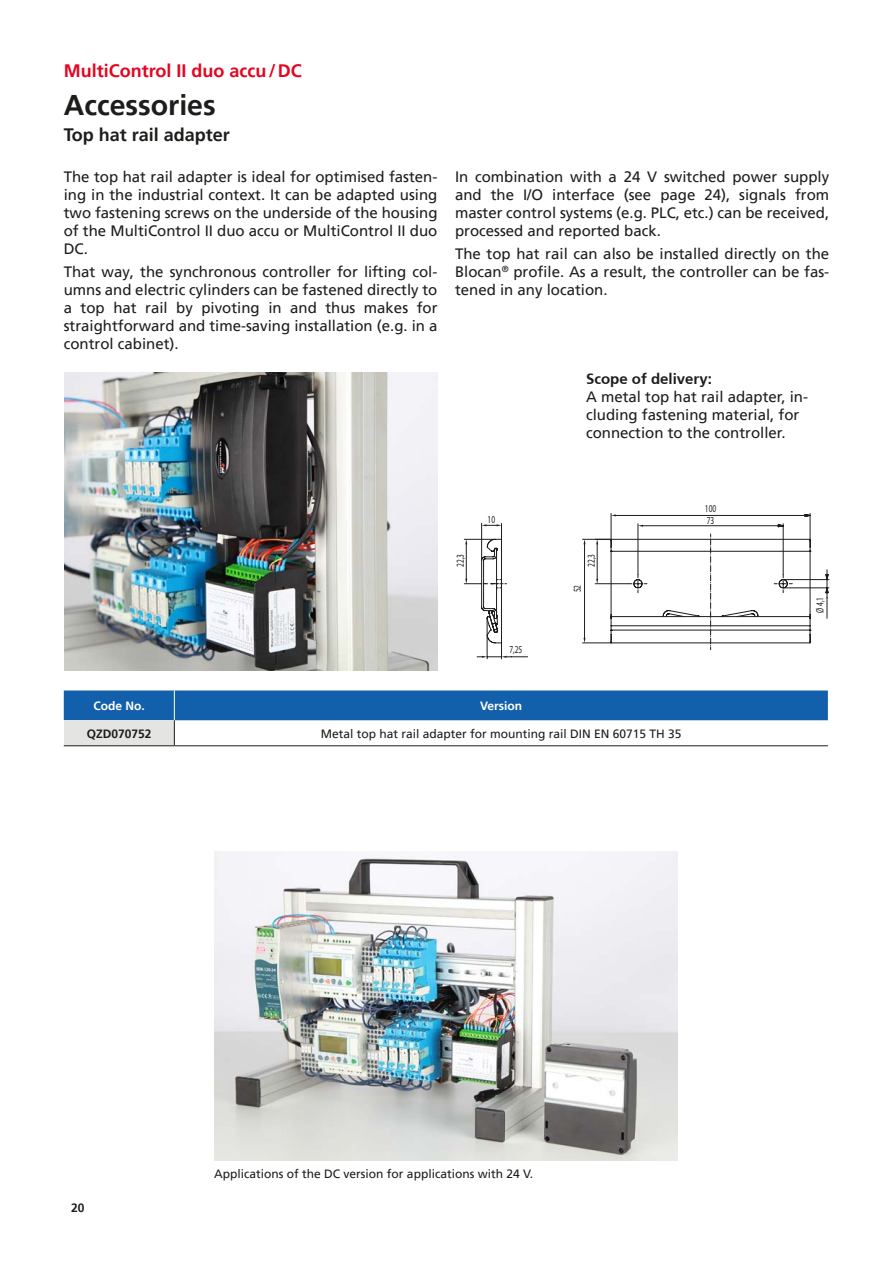
<style>
.page{position:relative;width:893px;height:1263px;background:#fff}
.page>*{position:absolute;margin:0;border:0;box-sizing:border-box;transform-origin:0 0}
.t1{font:700 28.5px "Frutiger LT Pro";color:#1d1d1b}
.t2{font:700 18px "Frutiger LT Pro";color:#e40522}
.t3{font:700 18px "Frutiger LT Pro";color:#1d1d1b}
.t4{font:15px/18px "Frutiger LT Pro";color:#1d1d1b;text-align:justify}
.t5{font:700 15px "Frutiger";color:#1d1d1b}
.t6{font:12px "Frutiger LT Pro";color:#1d1d1b}
.t7{font:700 12px "Frutiger LT Pro";color:#fff}
.t8{font:700 12px "Frutiger LT Pro";color:#1d1d1b}
.t9{font:10.5px/11.9px "Myriad Pro";color:#1d1d1b;scale:.7 1}
</style>
<div class="page">
<hr style="left:64px;top:745px;width:110px;height:1px;background:#1d1d1b">
<svg style="left:64px;top:690px;width:764px;height:55px"></svg>
<hr style="left:174px;top:745px;width:654px;height:1px;background:#1d1d1b">
<img style="left:214px;top:851px;width:463px;height:310px">
<img style="left:65px;top:372px;width:372px;height:299px">
<svg style="left:464px;top:513px;width:365px;height:146px"></svg>
<p class="t2" style="left:64px;top:60px;width:240px">MultiControl II duo accu/DC</p>
<h1 class="t1" style="left:64px;top:88px;width:153px">Accessories</h1>
<p class="t3" style="left:64px;top:124px;width:168px">Top hat rail adapter</p>
<p class="t4" style="left:64px;top:168px;width:375px">The top hat rail adapter is ideal for optimised fasten&shy;ing in the industrial context. It can be adapted using two fastening screws on the underside of the housing of the MultiControl II duo accu or MultiControl II duo DC.</p>
<p class="t4" style="left:64px;top:262px;width:375px">That way, the synchronous controller for lifting col&shy;umns and electric cylinders can be fastened directly to a top hat rail by pivoting in and thus makes for straightforward and time-saving installation (e.g. in a control cabinet).</p>
<p class="t4" style="left:455px;top:168px;width:376px">In combination with a 24 V switched power supply and the I/O interface (see page 24), signals from master control systems (e.g. PLC, etc.) can be received, processed and reported back.</p>
<p class="t4" style="left:455px;top:244px;width:376px">The top hat rail can also be installed directly on the Blocan<sup>®</sup> profile. As a result, the controller can be fas&shy;tened in any location.</p>
<p class="t5" style="left:586px;top:370px;width:127px">Scope of delivery:</p>
<p class="t4" style="left:586px;top:388px;width:224px;text-align:left">A metal top hat rail adapter, in&shy;cluding fastening material, for connection to the controller.</p>
<p class="t9" style="left:488px;top:514px;width:12px">10</p>
<p class="t9" style="left:705px;top:503px;width:18px">100<br>73</p>
<p class="t9" style="left:454px;top:567px;width:20px;rotate:-90deg">22,3</p>
<p class="t9" style="left:585px;top:567px;width:20px;rotate:-90deg">22,3</p>
<p class="t9" style="left:571px;top:592px;width:12px;rotate:-90deg">52</p>
<p class="t9" style="left:509px;top:643px;width:20px">7,25</p>
<p class="t9" style="left:814px;top:612px;width:24px;rotate:-90deg">Ø 4,1</p>
<p class="t7" style="left:93px;top:698px;width:53px">Code No.</p>
<p class="t7" style="left:480px;top:698px;width:44px">Version</p>
<p class="t8" style="left:87px;top:726px;width:66px">QZD070752</p>
<p class="t6" style="left:321px;top:726px;width:362px">Metal top hat rail adapter for mounting rail DIN EN 60715 TH 35</p>
<p class="t8" style="left:71px;top:1201px;width:15px">20</p>
<p class="t6" style="left:214px;top:1166px;width:320px">Applications of the DC version for applications with 24 V.</p>
</div>
